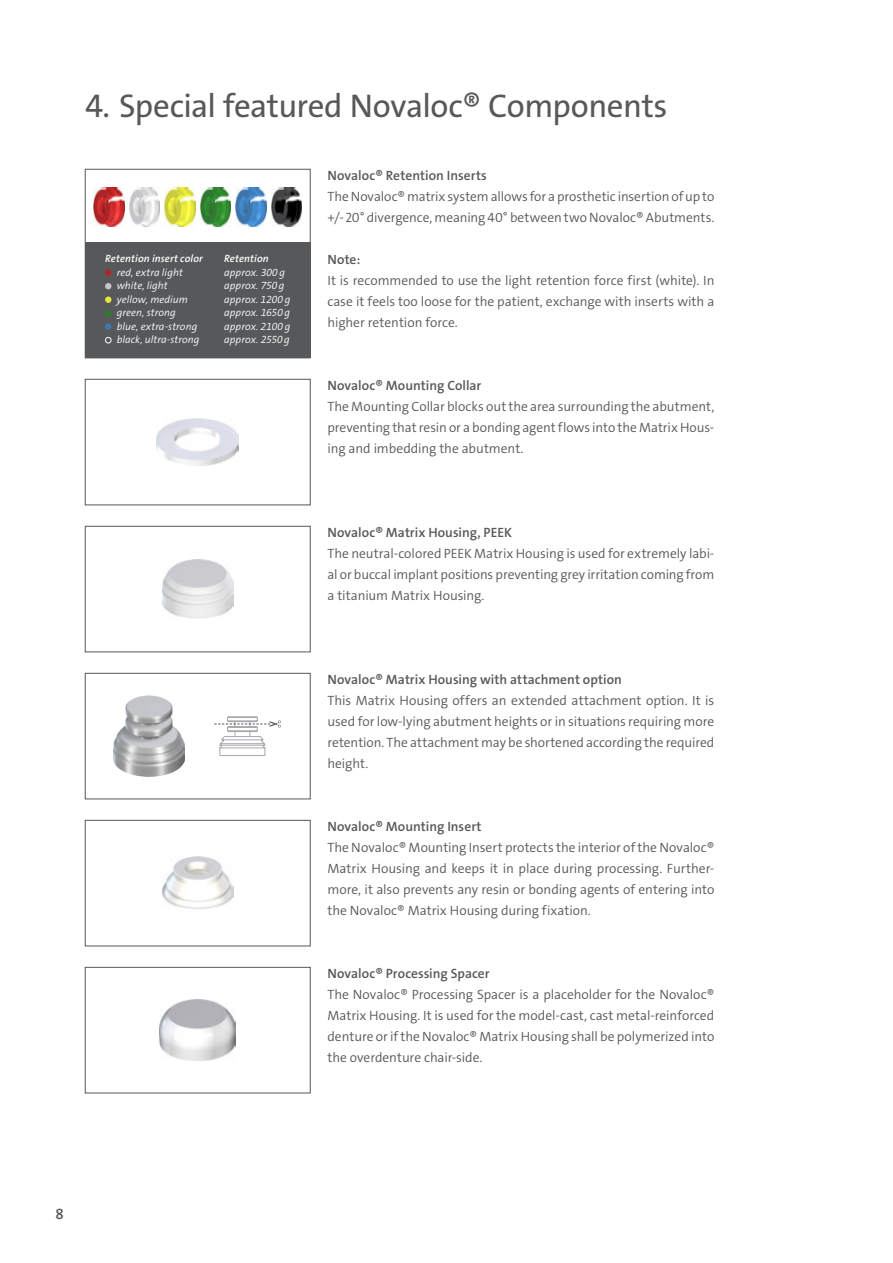
<style>
.page{position:relative;width:893px;height:1263px;background:#fff}
.page>*{position:absolute;margin:0;border:0;box-sizing:border-box;transform-origin:0 0}
.t1{font:33px "The Sans LP5 Plain";letter-spacing:-.015em;color:#57585a}
.Copy{font:15px "The Sans LP6 Se Bld";color:#57585a}
.Copy-2{font:13.5px/21px "The Sans LP4 Se Lig";letter-spacing:-.005em;color:#57585a;text-align:justify}
.Copy_Subtitle{font:13.5px "The Sans LP6 Se Bld";color:#57585a}
.t2{font:10.5px "The Sans LP4 Se Lig IT";letter-spacing:.005em;color:#fff}
.t3{font:10.5px "The Sans LP6 Se Bld IT";letter-spacing:.01em;color:#fff}
</style>
<div class="page">
<img style="left:94px;top:188px;width:30px;height:38px">
<img style="left:129px;top:188px;width:31px;height:38px">
<img style="left:165px;top:188px;width:30px;height:38px">
<img style="left:200px;top:188px;width:31px;height:38px">
<img style="left:236px;top:188px;width:30px;height:38px">
<img style="left:271px;top:188px;width:31px;height:38px">
<div style="left:85px;top:243px;width:225px;height:115px;background:#57585a"></div>
<img style="left:157px;top:419px;width:82px;height:46px">
<div style="left:85px;top:379px;width:225px;height:126px;border:1px solid #57585a"></div>
<img style="left:162px;top:560px;width:71px;height:58px">
<div style="left:85px;top:526px;width:225px;height:126px;border:1px solid #57585a"></div>
<img style="left:113px;top:695px;width:71px;height:82px">
<div style="left:85px;top:673px;width:225px;height:126px;border:1px solid #57585a"></div>
<img style="left:162px;top:856px;width:71px;height:53px">
<div style="left:85px;top:820px;width:225px;height:126px;border:1px solid #57585a"></div>
<img style="left:160px;top:999px;width:76px;height:62px">
<div style="left:85px;top:967px;width:225px;height:126px;border:1px solid #57585a"></div>
<div style="left:105px;top:269px;width:6px;height:7px;background:#ac2627;border-radius:50%"></div>
<svg style="left:105px;top:283px;width:6px;height:6px"></svg>
<div style="left:105px;top:296px;width:6px;height:7px;background:#e5e640;border-radius:50%"></div>
<svg style="left:105px;top:310px;width:6px;height:6px"></svg>
<div style="left:105px;top:323px;width:6px;height:7px;background:#4077af;border-radius:50%"></div>
<svg style="left:105px;top:337px;width:6px;height:6px"></svg>
<svg style="left:214px;top:716px;width:67px;height:40px"></svg>
<p class="t1" style="left:85px;top:84px;width:584px">4. Special featured Novaloc® Components</p>
<p class="t3" style="left:105px;top:252px;width:99px">Retention insert color</p>
<p class="t3" style="left:224px;top:252px;width:46px">Retention</p>
<p class="t2" style="left:117px;top:266px;width:68px">red, extra light</p>
<p class="t2" style="left:224px;top:266px;width:62px">approx. 300g</p>
<p class="t2" style="left:117px;top:279px;width:53px">white, light</p>
<p class="t2" style="left:224px;top:279px;width:62px">approx. 750g</p>
<p class="t2" style="left:117px;top:293px;width:73px">yellow, medium</p>
<p class="t2" style="left:224px;top:293px;width:68px">approx. 1200g</p>
<p class="t2" style="left:117px;top:306px;width:60px">green, strong</p>
<p class="t2" style="left:224px;top:306px;width:67px">approx. 1650g</p>
<p class="t2" style="left:117px;top:320px;width:82px">blue, extra-strong</p>
<p class="t2" style="left:224px;top:320px;width:68px">approx. 2100g</p>
<p class="t2" style="left:117px;top:333px;width:84px">black, ultra-strong</p>
<p class="t2" style="left:224px;top:333px;width:67px">approx. 2550g</p>
<p class="Copy_Subtitle" style="left:327px;top:166px;width:161px">Novaloc® Retention Inserts</p>
<p class="Copy-2" style="left:327px;top:186px;width:388px">The Novaloc® matrix system allows for a prosthetic insertion of up to +/-20° divergence, meaning 40° between two Novaloc® Abutments.</p>
<p class="Copy_Subtitle" style="left:327px;top:250px;width:34px">Note:</p>
<p class="Copy-2" style="left:327px;top:270px;width:389px">It is recommended to use the light retention force first (white). In case it feels too loose for the patient, exchange with inserts with a higher retention force.</p>
<p class="Copy_Subtitle" style="left:327px;top:376px;width:155px">Novaloc® Mounting Collar</p>
<p class="Copy-2" style="left:327px;top:396px;width:388px">The Mounting Collar blocks out the area surrounding the abutment, preventing that resin or a bonding agent flows into the Matrix Hous&shy;ing and imbedding the abutment.</p>
<p class="Copy_Subtitle" style="left:327px;top:523px;width:186px">Novaloc® Matrix Housing, PEEK</p>
<p class="Copy-2" style="left:327px;top:543px;width:388px">The neutral-colored PEEK Matrix Housing is used for extremely labi&shy;al or buccal implant positions preventing grey irritation coming from a titanium Matrix Housing.</p>
<p class="Copy_Subtitle" style="left:327px;top:670px;width:296px">Novaloc® Matrix Housing with attachment option</p>
<p class="Copy-2" style="left:327px;top:690px;width:388px">This Matrix Housing offers an extended attachment option. It is used for low-lying abutment heights or in situations requiring more retention. The attachment may be shortened according the required height.</p>
<p class="Copy_Subtitle" style="left:327px;top:817px;width:156px">Novaloc® Mounting Insert</p>
<p class="Copy-2" style="left:327px;top:837px;width:388px">The Novaloc® Mounting Insert protects the interior of the Novaloc® Matrix Housing and keeps it in place during processing. Further&shy;more, it also prevents any resin or bonding agents of entering into the Novaloc® Matrix Housing during fixation.</p>
<p class="Copy_Subtitle" style="left:327px;top:964px;width:164px">Novaloc® Processing Spacer</p>
<p class="Copy-2" style="left:327px;top:984px;width:388px">The Novaloc® Processing Spacer is a placeholder for the Novaloc® Matrix Housing. It is used for the model-cast, cast metal-reinforced denture or if the Novaloc® Matrix Housing shall be polymerized into the overdenture chair-side.</p>
<p class="Copy" style="left:55px;top:1204px;width:10px">8</p>
</div>
